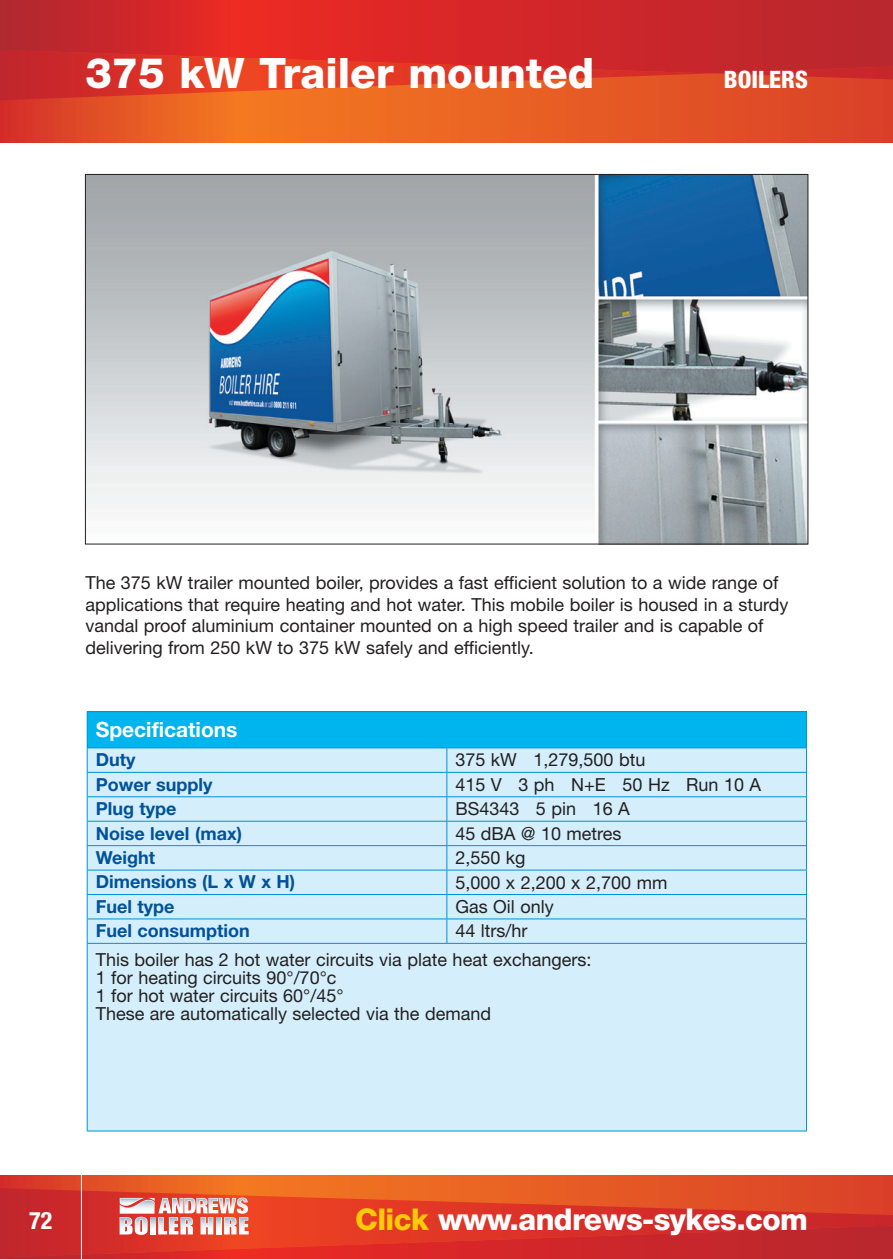
<style>
.page{position:relative;width:893px;height:1259px;background:#fff}
.page>*{position:absolute;margin:0;border:0;box-sizing:border-box;transform-origin:0 0}
.t1{font:800 42px "Helvetica Neue";color:#fff}
.t2{font:800 30px "Helvetica Neue";letter-spacing:-.02em;color:#fff}
.t3{font:700 condensed 27px "Helvetica Neue";color:#fff}
.t4{font:800 condensed 24px "Helvetica Neue";color:#fff}
.t5{font:700 21px "Helvetica Neue";color:#fff}
.t6{font:18px/21.6px "Helvetica Neue";color:#231f20}
.t7{font:700 18px "Helvetica Neue";color:#01529a}
.s1{color:#feca0a}
</style>
<div class="page">
<svg style="left:0;top:79px;width:893px;height:63px;background:#e45824"></svg>
<img style="left:711px;top:73px;width:182px;height:6px">
<img style="left:0;top:73px;width:711px;height:27px">
<img style="left:0;top:0;width:893px;height:73px">
<img style="left:0;top:1234px;width:893px;height:25px">
<hr style="left:81px;top:1173px;width:1px;height:86px;background:#fff">
<svg style="left:0;top:1175px;width:893px;height:59px;background:#de4e31"></svg>
<img style="left:87px;top:176px;width:719px;height:366px">
<div style="left:87px;top:711px;width:719px;height:37px;background:#00b4ed"></div>
<div style="left:88px;top:748px;width:718px;height:382px;background:#d4effb"></div>
<hr style="left:87px;top:711px;width:360px;height:1px;background:#0092d8">
<hr style="left:87px;top:712px;width:1px;height:35px;background:#0092d8">
<hr style="left:447px;top:711px;width:360px;height:1px;background:#0092d8">
<hr style="left:806px;top:712px;width:1px;height:35px;background:#0092d8">
<hr style="left:87px;top:747px;width:360px;height:1px;background:#0092d8">
<hr style="left:447px;top:747px;width:360px;height:1px;background:#0092d8">
<hr style="left:87px;top:772px;width:360px;height:1px;background:#0092d8">
<hr style="left:447px;top:772px;width:360px;height:1px;background:#0092d8">
<hr style="left:87px;top:796px;width:360px;height:1px;background:#0092d8">
<hr style="left:447px;top:796px;width:360px;height:1px;background:#0092d8">
<hr style="left:87px;top:820px;width:360px;height:1px;background:#0092d8">
<hr style="left:447px;top:820px;width:360px;height:1px;background:#0092d8">
<hr style="left:87px;top:845px;width:360px;height:1px;background:#0092d8">
<hr style="left:447px;top:845px;width:360px;height:1px;background:#0092d8">
<hr style="left:87px;top:869px;width:360px;height:1px;background:#0092d8">
<hr style="left:447px;top:869px;width:360px;height:1px;background:#0092d8">
<hr style="left:87px;top:894px;width:360px;height:1px;background:#0092d8">
<hr style="left:447px;top:894px;width:360px;height:1px;background:#0092d8">
<hr style="left:87px;top:918px;width:360px;height:1px;background:#0092d8">
<svg style="left:87px;top:748px;width:1px;height:195px"></svg>
<hr style="left:447px;top:918px;width:360px;height:1px;background:#0092d8">
<svg style="left:446px;top:748px;width:1px;height:195px"></svg>
<svg style="left:806px;top:748px;width:1px;height:195px"></svg>
<hr style="left:87px;top:943px;width:360px;height:1px;background:#0092d8">
<hr style="left:87px;top:943px;width:1px;height:187px;background:#0092d8">
<hr style="left:447px;top:943px;width:360px;height:1px;background:#0092d8">
<hr style="left:806px;top:943px;width:1px;height:187px;background:#0092d8">
<hr style="left:87px;top:1130px;width:360px;height:1px;background:#0092d8">
<hr style="left:447px;top:1130px;width:360px;height:1px;background:#0092d8">
<h1 class="t1" style="left:85px;top:48px;width:510px">375 kW Trailer mounted</h1>
<h3 class="t4" style="left:724px;top:65px;width:85px">BOILERS</h3>
<p class="t6" style="left:85px;top:572px;width:704px">The 375 kW trailer mounted boiler, provides a fast efficient solution to a wide range of applications that require heating and hot water. This mobile boiler is housed in a sturdy vandal proof aluminium container mounted on a high speed trailer and is capable of delivering from 250 kW to 375 kW safely and efficiently.</p>
<p class="t5" style="left:96px;top:716px;width:143px">Specifications</p>
<p class="t7" style="left:96px;top:748px;width:41px">Duty</p>
<p class="t6" style="left:455px;top:749px;width:191px">375 kW 1,279,500 btu</p>
<p class="t7" style="left:96px;top:773px;width:118px">Power supply</p>
<p class="t6" style="left:455px;top:773px;width:307px">415 V 3 ph N+E 50 Hz Run 10 A</p>
<p class="t7" style="left:96px;top:797px;width:82px">Plug type</p>
<p class="t6" style="left:455px;top:798px;width:176px">BS4343 5 pin 16 A</p>
<p class="t7" style="left:96px;top:822px;width:148px">Noise level (max)</p>
<p class="t6" style="left:455px;top:822px;width:168px">45 dBA @ 10 metres</p>
<p class="t7" style="left:96px;top:846px;width:61px">Weight</p>
<p class="t6" style="left:455px;top:846px;width:72px">2,550 kg</p>
<p class="t7" style="left:96px;top:871px;width:201px">Dimensions (L x W x H)</p>
<p class="t6" style="left:455px;top:871px;width:214px">5,000 x 2,200 x 2,700 mm</p>
<p class="t7" style="left:96px;top:895px;width:80px">Fuel type</p>
<p class="t6" style="left:455px;top:895px;width:100px">Gas Oil only</p>
<p class="t7" style="left:96px;top:919px;width:156px">Fuel consumption</p>
<p class="t6" style="left:96px;top:916px;width:497px;line-height:28.8px;text-indent:360px">44 ltrs/hr<br>This boiler has 2 hot water circuits via plate heat exchangers:</p>
<p class="t6" style="left:96px;top:968px;width:397px;line-height:18px">1 for heating circuits 90°/70°c<br>1 for hot water circuits 60°/45°<br>These are automatically selected via the demand</p>
<h3 class="t3" style="left:30px;top:1203px;width:27px">72</h3>
<h2 class="t2" style="left:355px;top:1201px;width:454px"><span class="s1">Click</span> www.andrews-sykes.com</h2>
</div>
